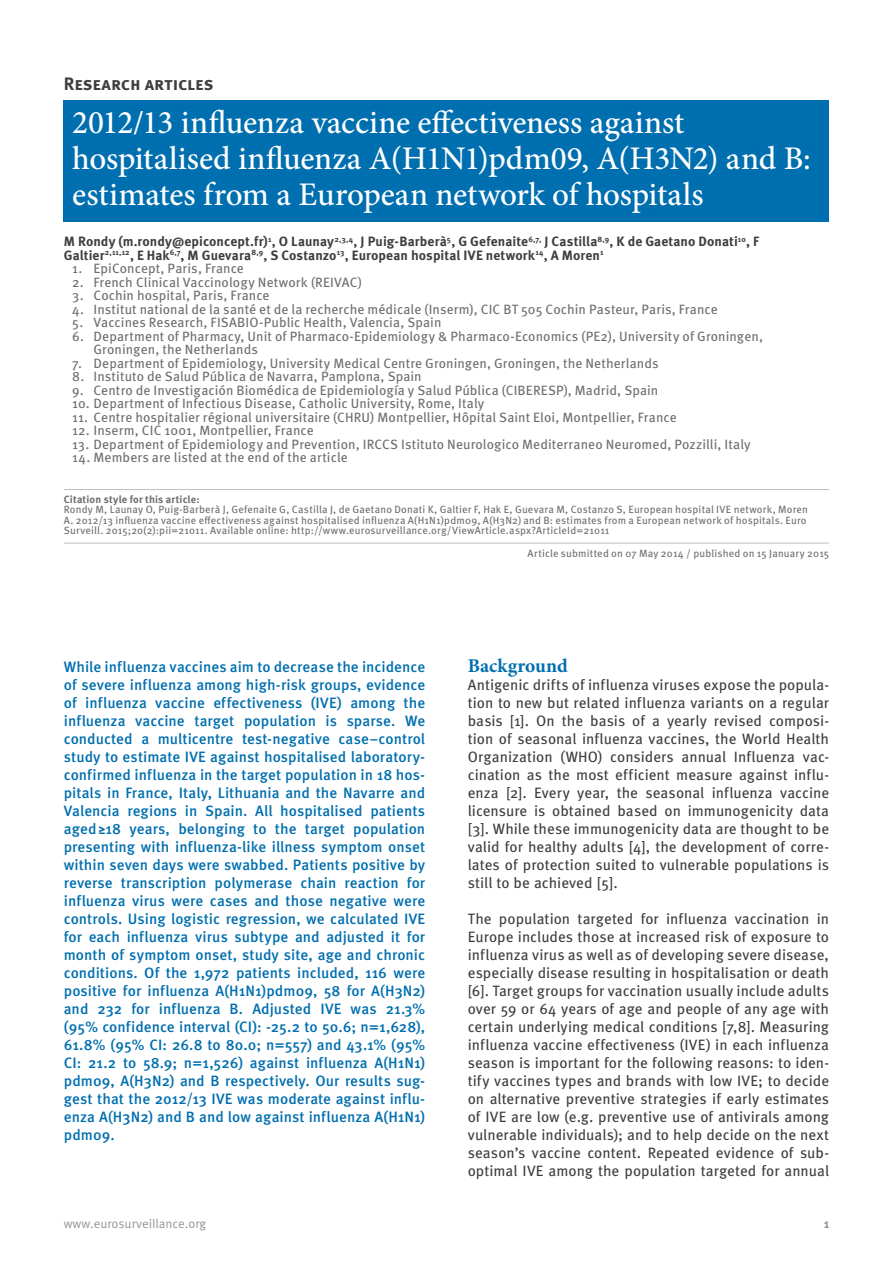
<style>
.page{position:relative;width:893px;height:1263px;background:#fff}
.page>*{position:absolute;margin:0;border:0;box-sizing:border-box;transform-origin:0 0}
.t1{font:500 33px/36px "Minion Pro";letter-spacing:-.005em;color:#fff}
.t2{font:700 19.5px "Minion Pro";letter-spacing:-.005em;color:#006faf}
.t3{font:700 18px "Meta Pro";color:#3e3e3f}
.t4{font:15px/18px "Meta Pro";color:#3e3e3f;text-align:justify}
.t5{font:500 15px/18px "Meta Pro";color:#006faf;text-align:justify}
.t6{font:13.5px/13.5px "Meta Pro";letter-spacing:.005em;color:#6c6d70}
.t7{font:700 13.5px/13.5px "Meta Pro";letter-spacing:.005em;color:#3e3e3f}
.t8{font:12.75px "Meta Pro";color:#939598}
.t9{font:700 12.75px "Meta Pro";color:#939598}
.t10{font:10.5px/10.5px "Meta Pro";letter-spacing:.015em;color:#6c6d70}
.t11{font:700 10.5px "Meta Pro";letter-spacing:.015em;color:#6c6d70}
</style>
<div class="page">
<hr style="left:64px;top:489px;width:765px;height:1px;background:#bcbdc0">
<hr style="left:64px;top:543px;width:765px;height:1px;background:#bcbdc0">
<div style="left:64px;top:100px;width:765px;height:122px;background:#006faf"></div>
<p class="t3" style="left:64px;top:72px;width:151px">Research articles</p>
<h1 class="t1" style="left:72px;top:104px;width:740px">2012/13 influenza vaccine effectiveness against hospitalised influenza A(H1N1)pdm09, A(H3N2) and B: estimates from a European network of hospitals</h1>
<p class="t7" style="left:64px;top:235px;width:697px">M Rondy (m.rondy@epiconcept.fr)<sup>1</sup>, O Launay<sup>2,3,4</sup>, J Puig-Barberà<sup>5</sup>, G Gefenaite<sup>6,7,</sup> J Castilla<sup>8,9</sup>, K de Gaetano Donati<sup>10</sup>, F<br>Galtier<sup>2,11,12</sup>, E Hak<sup>6,7</sup>, M Guevara<sup>8,9</sup>, S Costanzo<sup>13</sup>, European hospital IVE network<sup>14</sup>, A Moren<sup>1</sup></p>
<p class="t6" style="left:72px;top:262px;width:173px">1. EpiConcept, Paris, France</p>
<p class="t6" style="left:72px;top:276px;width:291px">2. French Clinical Vaccinology Network (REIVAC)</p>
<p class="t6" style="left:72px;top:289px;width:199px">3. Cochin hospital, Paris, France</p>
<p class="t6" style="left:72px;top:303px;width:647px">4. Institut national de la santé et de la recherche médicale (Inserm), CIC BT 505 Cochin Pasteur, Paris, France</p>
<p class="t6" style="left:72px;top:316px;width:371px">5. Vaccines Research, FISABIO-Public Health, Valencia, Spain</p>
<p class="t6" style="left:94px;top:330px;width:671px;text-indent:-21px">6. Department of Pharmacy, Unit of Pharmaco-Epidemiology &amp; Pharmaco-Economics (PE2), University of Groningen,<br>Groningen, the Netherlands</p>
<p class="t6" style="left:72px;top:357px;width:588px">7. Department of Epidemiology, University Medical Centre Groningen, Groningen, the Netherlands</p>
<p class="t6" style="left:72px;top:370px;width:351px">8. Instituto de Salud Pública de Navarra, Pamplona, Spain</p>
<p class="t6" style="left:72px;top:384px;width:588px">9. Centro de Investigación Biomédica de Epidemiología y Salud Pública (CIBERESP), Madrid, Spain</p>
<p class="t6" style="left:72px;top:397px;width:414px">10. Department of Infectious Disease, Catholic University, Rome, Italy</p>
<p class="t6" style="left:72px;top:411px;width:606px">11. Centre hospitalier régional universitaire (CHRU) Montpellier, Hôpital Saint Eloi, Montpellier, France</p>
<p class="t6" style="left:72px;top:424px;width:243px">12. Inserm, CIC 1001, Montpellier, France</p>
<p class="t6" style="left:72px;top:438px;width:680px">13. Department of Epidemiology and Prevention, IRCCS Istituto Neurologico Mediterraneo Neuromed, Pozzilli, Italy</p>
<p class="t6" style="left:72px;top:451px;width:277px">14. Members are listed at the end of the article</p>
<p class="t11" style="left:64px;top:492px;width:137px">Citation style for this article:</p>
<p class="t10" style="left:64px;top:505px;width:746px">Rondy M, Launay O, Puig-Barberà J, Gefenaite G, Castilla J, de Gaetano Donati K, Galtier F, Hak E, Guevara M, Costanzo S, European hospital IVE network, Moren<br>A. 2012/13 influenza vaccine effectiveness against hospitalised influenza A(H1N1)pdm09, A(H3N2) and B: estimates from a European network of hospitals. Euro<br>Surveill. 2015;20(2):pii=21011. Available online: http://www.eurosurveillance.org/ViewArticle.aspx?ArticleId=21011</p>
<p class="t10" style="left:528px;top:549px;width:303px">Article submitted on 07 May 2014 / published on 15 January 2015</p>
<p class="t5" style="left:64px;top:658px;width:363px">While influenza vaccines aim to decrease the incidence of severe influenza among high-risk groups, evidence of influenza vaccine effectiveness (IVE) among the influenza vaccine target population is sparse. We conducted a multicentre test-negative case–control study to estimate IVE against hospitalised laboratory&shy;confirmed influenza in the target population in 18 hos&shy;pitals in France, Italy, Lithuania and the Navarre and Valencia regions in Spain. All hospitalised patients aged≥18 years, belonging to the target population presenting with influenza-like illness symptom onset within seven days were swabbed. Patients positive by reverse transcription polymerase chain reaction for influenza virus were cases and those negative were controls. Using logistic regression, we calculated IVE for each influenza virus subtype and adjusted it for month of symptom onset, study site, age and chronic conditions. Of the 1,972 patients included, 116 were positive for influenza A(H1N1)pdm09, 58 for A(H3N2) and 232 for influenza B. Adjusted IVE was 21.3% (95% confidence interval (CI): -25.2 to 50.6; n=1,628), 61.8% (95% CI: 26.8 to 80.0; n=557) and 43.1% (95% CI: 21.2 to 58.9; n=1,526) against influenza A(H1N1) pdm09, A(H3N2) and B respectively. Our results sug&shy;gest that the 2012/13 IVE was moderate against influ&shy;enza A(H3N2) and B and low against influenza A(H1N1) pdm09.</p>
<h2 class="t2" style="left:468px;top:652px;width:101px">Background</h2>
<p class="t4" style="left:468px;top:676px;width:363px">Antigenic drifts of influenza viruses expose the popula&shy;tion to new but related influenza variants on a regular basis [1]. On the basis of a yearly revised composi&shy;tion of seasonal influenza vaccines, the World Health Organization (WHO) considers annual Influenza vac&shy;cination as the most efficient measure against influ&shy;enza [2]. Every year, the seasonal influenza vaccine licensure is obtained based on immunogenicity data [3]. While these immunogenicity data are thought to be valid for healthy adults [4], the development of corre&shy;lates of protection suited to vulnerable populations is still to be achieved [5].</p>
<p class="t4" style="left:468px;top:910px;width:363px">The population targeted for influenza vaccination in Europe includes those at increased risk of exposure to influenza virus as well as of developing severe disease, especially disease resulting in hospitalisation or death [6]. Target groups for vaccination usually include adults over 59 or 64 years of age and people of any age with certain underlying medical conditions [7,8]. Measuring influenza vaccine effectiveness (IVE) in each influenza season is important for the following reasons: to iden&shy;tify vaccines types and brands with low IVE; to decide on alternative preventive strategies if early estimates of IVE are low (e.g. preventive use of antivirals among vulnerable individuals); and to help decide on the next season’s vaccine content. Repeated evidence of sub&shy;optimal IVE among the population targeted for annual</p>
<p class="t8" style="left:64px;top:1215px;width:144px">www.eurosurveillance.org</p>
<p class="t9" style="left:824px;top:1215px;width:7px">1</p>
</div>
